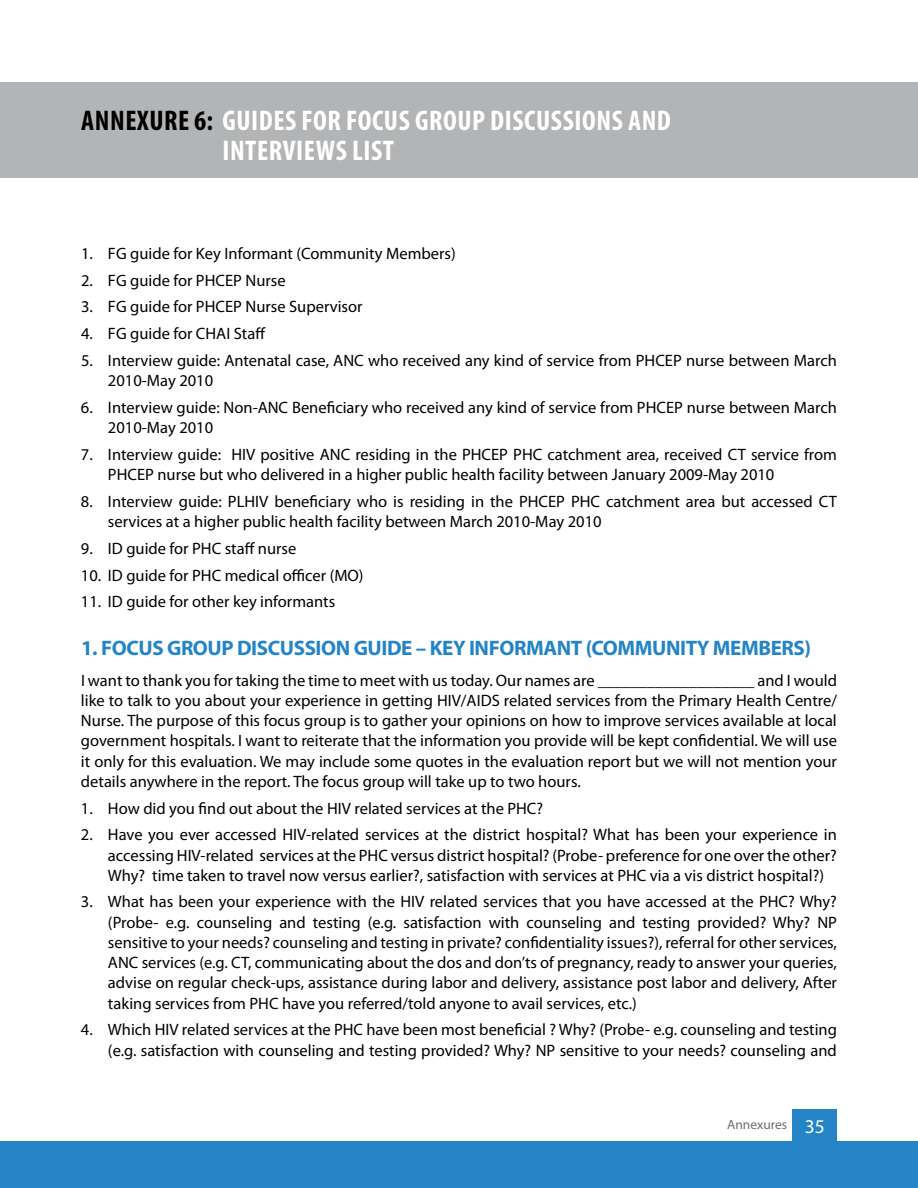
<style>
.page{position:relative;width:918px;height:1188px;background:#fff}
.page>*{position:absolute;margin:0;border:0;box-sizing:border-box;transform-origin:0 0}
.t1{font:700 condensed 28.5px/30px "Myriad Pro";letter-spacing:.02em;color:#fff}
.t2{font:700 21px "Myriad Pro";letter-spacing:-.02em;color:#2484c6}
.t3{font:16.5px/20.2px "Myriad Pro";color:#000}
.t4{font:13.5px "Myriad Pro";color:#6d6f71}
.s1{color:#000}
.s2{font-size:19.5px;color:#fff}
</style>
<div class="page">
<div style="left:1px;top:1142px;width:917px;height:46px;background:#2484c6"></div>
<div style="left:793px;top:1109px;width:44px;height:33px;background:#2484c6"></div>
<div style="left:0;top:82px;width:918px;height:96px;background:#b2b4b6"></div>
<h1 class="t1" style="left:222px;top:104px;width:450px;text-indent:-141px"><span class="s1">ANNEXURE 6:</span> GUIDES FOR FOCUS GROUP DISCUSSIONS AND<br>INTERVIEWS LIST</h1>
<p class="t3" style="left:81px;top:243px;width:376px">1. FG guide for Key I nformant (Community Members)</p>
<p class="t3" style="left:81px;top:270px;width:206px">2. FG guide for PHCEP Nurse</p>
<p class="t3" style="left:81px;top:297px;width:283px">3. FG guide for PHCEP Nurse Supervisor</p>
<p class="t3" style="left:81px;top:323px;width:186px">4. FG guide for CHAI Staff</p>
<p class="t3" style="left:108px;top:350px;width:731px;text-indent:-27px">5. I nterview guide: Antenatal case, ANC who received any kind of service from PHCEP nurse between March<br>2010-May 2010</p>
<p class="t3" style="left:108px;top:397px;width:731px;text-indent:-27px">6. I nterview guide: Non-ANC Beneficiary who received any kind of service from PHCEP nurse between March<br>2010-May 2010</p>
<p class="t3" style="left:108px;top:444px;width:731px;text-indent:-27px">7. I nterview guide: HIV positive ANC residing in the PHCEP PHC catchment area, received CT service from<br>PHCEP nurse but who delivered in a higher public health facility between January 2009-May 2010</p>
<p class="t3" style="left:108px;top:491px;width:731px;text-indent:-27px">8. I nterview guide: PLHIV beneficiary who is residing in the PHCEP PHC catchment area but accessed CT services at a higher public health facility between March 2010-May 2010</p>
<p class="t3" style="left:81px;top:538px;width:23px">9. ID</p>
<p class="t3" style="left:126px;top:538px;width:171px">guide for PHC staff nurse</p>
<p class="t3" style="left:81px;top:565px;width:284px">10. ID guide for PHC medical officer (MO)</p>
<p class="t3" style="left:81px;top:591px;width:256px">11. ID guide for other key informants</p>
<p class="t2" style="left:81px;top:634px;width:732px">1. FOCUS GROUP DISCUSSION GUIDE – KEY INFORMANT (COMMUNITY MEMBERS)</p>
<p class="t3" style="left:81px;top:670px;width:757px">I want to thank you for taking the time to meet with us today. Our names are ___________________ and I would like to talk to you about your experience in getting HIV/AIDS</p>
<p class="t3" style="left:81px;top:690px;width:758px;text-align:justify;text-indent:423px">related services from the Primary Health Centre/ Nurse. The purpose of this focus group is to gather your opinions on how to improve services available at local government hospitals. I want to reiterate that the information you provide will be kept confidential. We will use it only for this evaluation. We may include some quotes in the evaluation report but we will not mention your details anywhere in the report. The focus group will take up to two hours.</p>
<p class="t3" style="left:81px;top:798px;width:464px">1. How did you find out about the HIV related services at the PHC?</p>
<p class="t3" style="left:108px;top:824px;width:730px;text-align:justify;text-indent:-27px">2. Have you ever accessed HIV-related services at the district hospital? What has been your experience in accessing HIV-related services at the PHC versus district hospital? (Probe- preference for one over the other?<br>Why? time taken to travel now versus earlier?, satisfaction with services at PHC via a vis district hospital?)</p>
<p class="t3" style="left:108px;top:892px;width:731px;text-align:justify;text-indent:-27px">3. What has been your experience with the HIV related services that you have accessed at the PHC? Why? (Probe- e.g. counseling and testing (e.g. satisfaction with counseling and testing provided? Why? NP sensitive to your needs? counseling and testing in private? confidentiality issues?), referral for other services, ANC services (e.g. CT, communicating about the dos and don’ts of pregnancy, ready to answer your queries, advise on regular check-ups, assistance during labor and delivery, assistance post labor and delivery, After taking services from PHC have you referred/told anyone to avail services, etc.)</p>
<p class="t3" style="left:81px;top:1020px;width:757px;text-align:right">4. Which HIV related services at the PHC have been most beneficial ? Why? (Probe- e.g. counseling and testing (e.g. satisfaction with counseling and testing provided? Why? NP sensitive to your needs? counseling and</p>
<p class="t4" style="left:727px;top:1116px;width:99px">Annexures <span class="s2">35</span></p>
</div>
